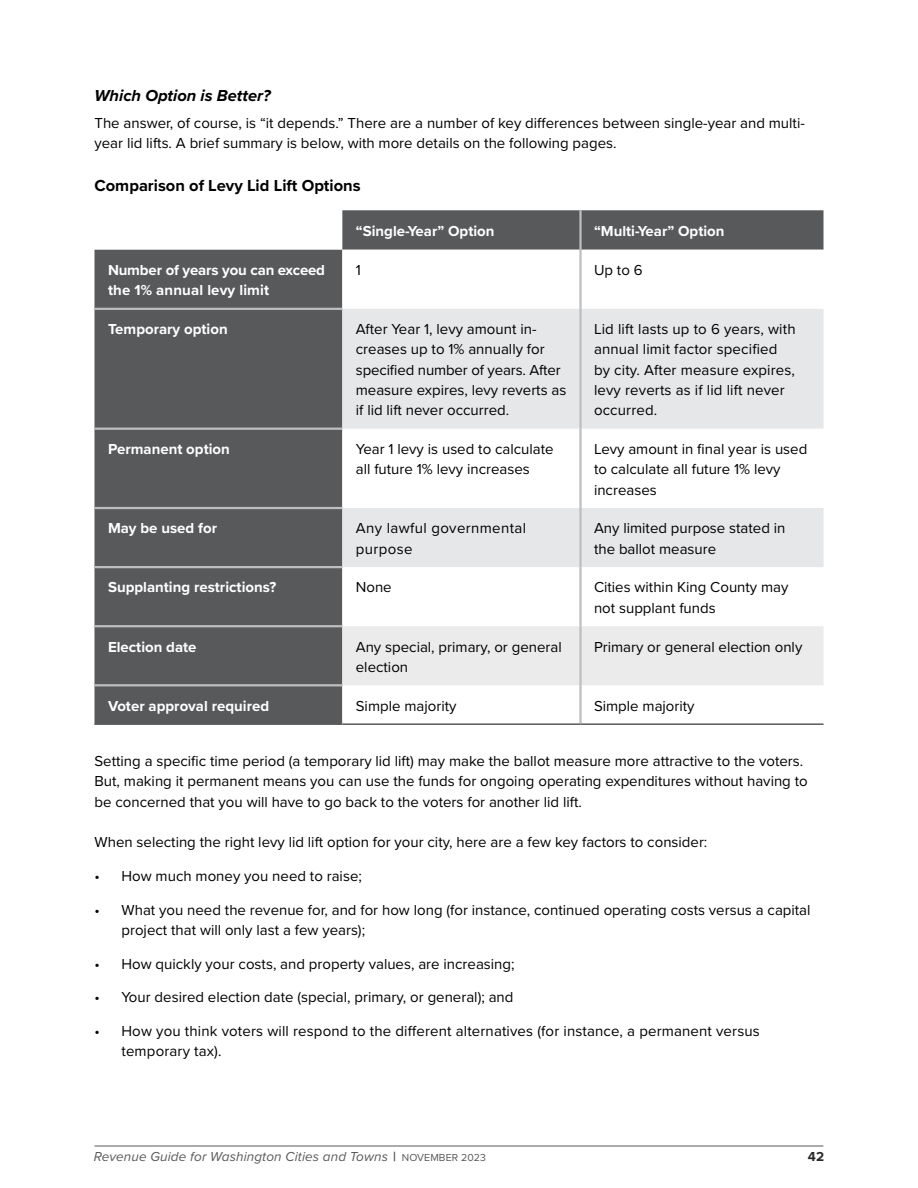
<style>
.page{position:relative;width:918px;height:1188px;background:#fff}
.page>*{position:absolute;margin:0;border:0;box-sizing:border-box;transform-origin:0 0}
.Table_Title{font:700 16.5px "Proxima Nova";color:#000}
.t1{font:italic 700 16.5px "Proxima Nova";color:#000}
.Body_Text{font:15px/20.2px "Proxima Nova";color:#000}
.t2{font:700 15px/20.2px "Proxima Nova";color:#fff}
.Body_Text_-_Before_Bullet{font:15px "Proxima Nova";color:#000}
.Body_Text-2{font:15px/20.2px "Proxima Nova";letter-spacing:.025em;color:#000}
.t3{font:italic 13.5px "Proxima Nova";letter-spacing:.01em;color:#58595b}
.t4{font:700 13.5px "Proxima Nova";color:#292829}
.s1{font-weight:700;font-style:normal}
.s2{font-style:normal;font-size:10.5px}
</style>
<div class="page">
<hr style="left:94px;top:1146px;width:730px;height:1px;background:#58595b">
<svg style="left:94px;top:210px;width:730px;height:513px;background:#646567"></svg>
<svg style="left:342px;top:250px;width:482px;height:473px"></svg>
<svg style="left:342px;top:309px;width:482px;height:258px;fill:#e6e7e8"></svg>
<div style="left:342px;top:626px;width:482px;height:59px;background:#ebebec"></div>
<hr style="left:579px;top:250px;width:3px;height:59px;background:#bcbec0">
<hr style="left:579px;top:309px;width:3px;height:120px;background:#bcbec0">
<hr style="left:579px;top:429px;width:3px;height:79px;background:#bcbec0">
<hr style="left:579px;top:508px;width:3px;height:59px;background:#bcbec0">
<hr style="left:579px;top:567px;width:3px;height:59px;background:#bcbec0">
<hr style="left:579px;top:626px;width:3px;height:59px;background:#bcbec0">
<hr style="left:579px;top:685px;width:3px;height:38px;background:#bcbec0">
<hr style="left:94px;top:308px;width:248px;height:2px;background:#bcbec0">
<hr style="left:94px;top:428px;width:248px;height:2px;background:#bcbec0">
<hr style="left:94px;top:507px;width:248px;height:2px;background:#bcbec0">
<hr style="left:94px;top:566px;width:248px;height:2px;background:#bcbec0">
<hr style="left:94px;top:625px;width:248px;height:2px;background:#bcbec0">
<hr style="left:94px;top:684px;width:248px;height:2px;background:#bcbec0">
<hr style="left:579px;top:210px;width:3px;height:40px;background:#bcbec0">
<hr style="left:94px;top:723px;width:248px;height:2px;background:#58595b">
<hr style="left:342px;top:723px;width:238px;height:2px;background:#58595b">
<hr style="left:580px;top:723px;width:244px;height:2px;background:#58595b">
<h4 class="t1" style="left:94px;top:83px;width:178px">Which Option is Better?</h4>
<p class="Body_Text" style="left:94px;top:112px;width:712px">The answer, of course, is “it depends.” There are a number of key differences between single-year and multi&shy;year lid lifts. A brief summary is below, with more details on the following pages.</p>
<p class="Table_Title" style="left:94px;top:173px;width:268px">Comparison of Levy Lid Lift Options</p>
<p class="t2" style="left:356px;top:220px;width:140px">“Single-Year” Option</p>
<p class="t2" style="left:594px;top:220px;width:132px">“Multi-Year” Option</p>
<p class="t2" style="left:108px;top:260px;width:219px">Number of years you can exceed the 1% annual levy limit</p>
<p class="Body_Text" style="left:356px;top:259px;width:7px">1</p>
<p class="Body_Text" style="left:594px;top:259px;width:50px">Up to 6</p>
<p class="t2" style="left:108px;top:319px;width:121px">Temporary option</p>
<p class="Body_Text" style="left:356px;top:318px;width:212px">After Year 1, levy amount in&shy;creases up to 1% annually for specified number of years. After measure expires, levy reverts as if lid lift never occurred.</p>
<p class="Body_Text" style="left:594px;top:318px;width:203px">Lid lift lasts up to 6 years, with annual limit factor specified by city. After measure expires, levy reverts as if lid lift never occurred.</p>
<p class="t2" style="left:108px;top:439px;width:123px">Permanent option</p>
<p class="Body_Text" style="left:356px;top:438px;width:199px">Year 1 levy is used to calculate all future 1% levy increases</p>
<p class="Body_Text" style="left:594px;top:438px;width:215px">Levy amount in final year is used to calculate all future 1% levy increases</p>
<p class="t2" style="left:108px;top:518px;width:111px">May be used for</p>
<p class="Body_Text-2" style="left:356px;top:518px;width:172px">Any lawful governmental purpose</p>
<p class="Body_Text" style="left:594px;top:518px;width:193px">Any limited purpose stated in the ballot measure</p>
<p class="t2" style="left:108px;top:577px;width:170px">Supplanting restrictions?</p>
<p class="Body_Text" style="left:356px;top:577px;width:37px">None</p>
<p class="Body_Text" style="left:594px;top:577px;width:196px">Cities within King County may not supplant funds</p>
<p class="t2" style="left:108px;top:636px;width:90px">Election date</p>
<p class="Body_Text" style="left:356px;top:636px;width:207px">Any special, primary, or general election</p>
<p class="Body_Text" style="left:594px;top:636px;width:210px">Primary or general election only</p>
<p class="t2" style="left:108px;top:695px;width:163px">Voter approval required</p>
<p class="Body_Text" style="left:356px;top:695px;width:102px">Simple majority</p>
<p class="Body_Text" style="left:594px;top:695px;width:102px">Simple majority</p>
<p class="Body_Text" style="left:94px;top:750px;width:715px">Setting a specific time period (a temporary lid lift) may make the ballot measure more attractive to the voters.<br>But, making it permanent means you can use the funds for ongoing operating expenditures without having to be concerned that you will have to go back to the voters for another lid lift.</p>
<p class="Body_Text_-_Before_Bullet" style="left:94px;top:831px;width:614px">When selecting the right levy lid lift option for your city, here are a few key factors to consider:</p>
<p class="Body_Text" style="left:94px;top:865px;width:269px">• How much money you need to raise;</p>
<p class="Body_Text" style="left:122px;top:899px;width:691px;text-indent:-27px">• What you need the revenue for, and for how long (for instance, continued operating costs versus a capital project that will only last a few years);</p>
<p class="Body_Text" style="left:94px;top:953px;width:422px">• How quickly your costs, and property values, are increasing;</p>
<p class="Body_Text" style="left:94px;top:987px;width:421px">• Your desired election date (special, primary, or general); and</p>
<p class="Body_Text" style="left:122px;top:1020px;width:640px;text-indent:-27px">• How you think voters will respond to the different alternatives (for instance, a permanent versus temporary tax).</p>
<p class="t3" style="left:94px;top:1146px;width:394px">Revenue Guide for Washington Cities and Towns <span class="s1">|</span> <span class="s2">NOVEMBER 2023</span></p>
<p class="t4" style="left:808px;top:1147px;width:18px">42</p>
</div>
